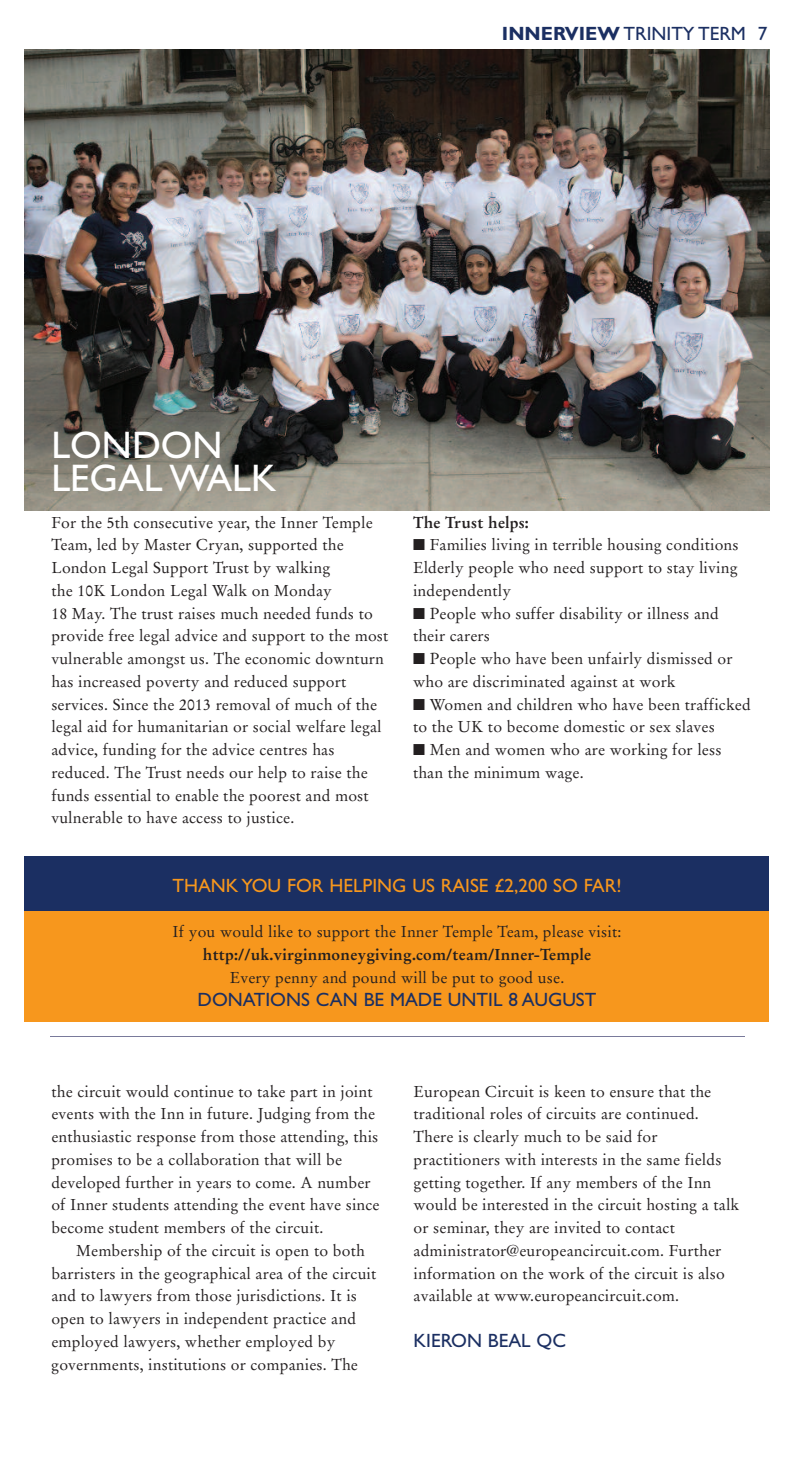
<style>
.page{position:relative;width:794px;height:1474px;background:#fff}
.page>*{position:absolute;margin:0;border:0;box-sizing:border-box;transform-origin:0 0}
.t1{font:38.5px/33.2px "Gill Sans CE";color:#fff}
.t2{font:19.25px "Gill Sans CE";color:#1b2f62}
.t3{font:19.25px "Gill Sans CE";color:#f7971d}
.t4{font:15.75px/22.8px "Stempel Garamond";letter-spacing:.01em;color:#231f20}
.t5{font:700 15.75px "Stempel Garamond";letter-spacing:.01em;color:#231f20}
.s1{font-weight:700}
</style>
<div class="page">
<hr style="left:50px;top:1035px;width:694px;height:1px;background:#797a9b">
<img style="left:25px;top:50px;width:744px;height:460px">
<div style="left:25px;top:910px;width:744px;height:111px;background:#f7971d"></div>
<div style="left:25px;top:855px;width:744px;height:55px;background:#1b2f62"></div>
<p class="t2" style="left:502px;top:27px;width:267px"><span class="s1">INNERVIEW</span> TRINITY TERM 7</p>
<h1 class="t1" style="left:51px;top:432px;width:226px">LONDON<br>LEGAL WALK</h1>
<p class="t4" style="left:51px;top:512px;width:339px">For the 5th consecutive year, the Inner Temple Team, led by Master Cryan, supported the London Legal Support Trust by walking<br>the 10K London Legal Walk on Monday<br>18 May. The trust raises much needed funds to provide free legal advice and support to the most vulnerable amongst us. The economic downturn has increased poverty and reduced support services. Since the 2013 removal of much of the legal aid for humanitarian or social welfare legal advice, funding for the advice centres has reduced. The Trust needs our help to raise the funds essential to enable the poorest and most vulnerable to have access to justice.</p>
<p class="t5" style="left:413px;top:515px;width:117px">The Trust helps:</p>
<p class="t4" style="left:413px;top:535px;width:327px;text-align:justify">■ Families living in terrible housing conditions Elderly people who need support to stay living independently</p>
<p class="t4" style="left:413px;top:603px;width:307px">■ People who suffer disability or illness and their carers</p>
<p class="t4" style="left:413px;top:648px;width:321px">■ People who have been unfairly dismissed or who are discriminated against at work</p>
<p class="t4" style="left:413px;top:694px;width:339px">■ Women and children who have been trafficked to the UK to become domestic or sex slaves</p>
<p class="t4" style="left:413px;top:739px;width:310px">■ Men and women who are working for less than the minimum wage.</p>
<p class="t3" style="left:172px;top:878px;width:450px">THANK YOU FOR HELPING US RAISE £2,200 SO FAR!</p>
<p class="t4" style="left:173px;top:921px;width:450px">If you would like to support the Inner Temple Team, please visit:</p>
<p class="t5" style="left:203px;top:947px;width:390px">http://uk.virginmoneygiving.com/team/Inner-Temple</p>
<p class="t4" style="left:230px;top:967px;width:336px">Every penny and pound will be put to good use.</p>
<p class="t2" style="left:197px;top:992px;width:400px">DONATIONS CAN BE MADE UNTIL 8 AUGUST</p>
<p class="t4" style="left:51px;top:1081px;width:330px">the circuit would continue to take part in joint events with the Inn in future. Judging from the enthusiastic response from those attending, this promises to be a collaboration that will be developed further in years to come. A number of Inner students attending the event have since become student members of the circuit.</p>
<p class="t4" style="left:51px;top:1240px;width:326px;text-indent:25px">Membership of the circuit is open to both barristers in the geographical area of the circuit and to lawyers from those jurisdictions. It is open to lawyers in independent practice and employed lawyers, whether employed by governments, institutions or companies. The</p>
<p class="t4" style="left:413px;top:1081px;width:327px">European Circuit is keen to ensure that the traditional roles of circuits are continued.<br>There is clearly much to be said for practitioners with interests in the same fields getting together. If any members of the Inn would be interested in the circuit hosting a talk or seminar, they are invited to contact administrator@europeancircuit.com. Further information on the work of the circuit is also available at www.europeancircuit.com.</p>
<p class="t2" style="left:413px;top:1333px;width:154px">KIERON BEAL QC</p>
</div>
